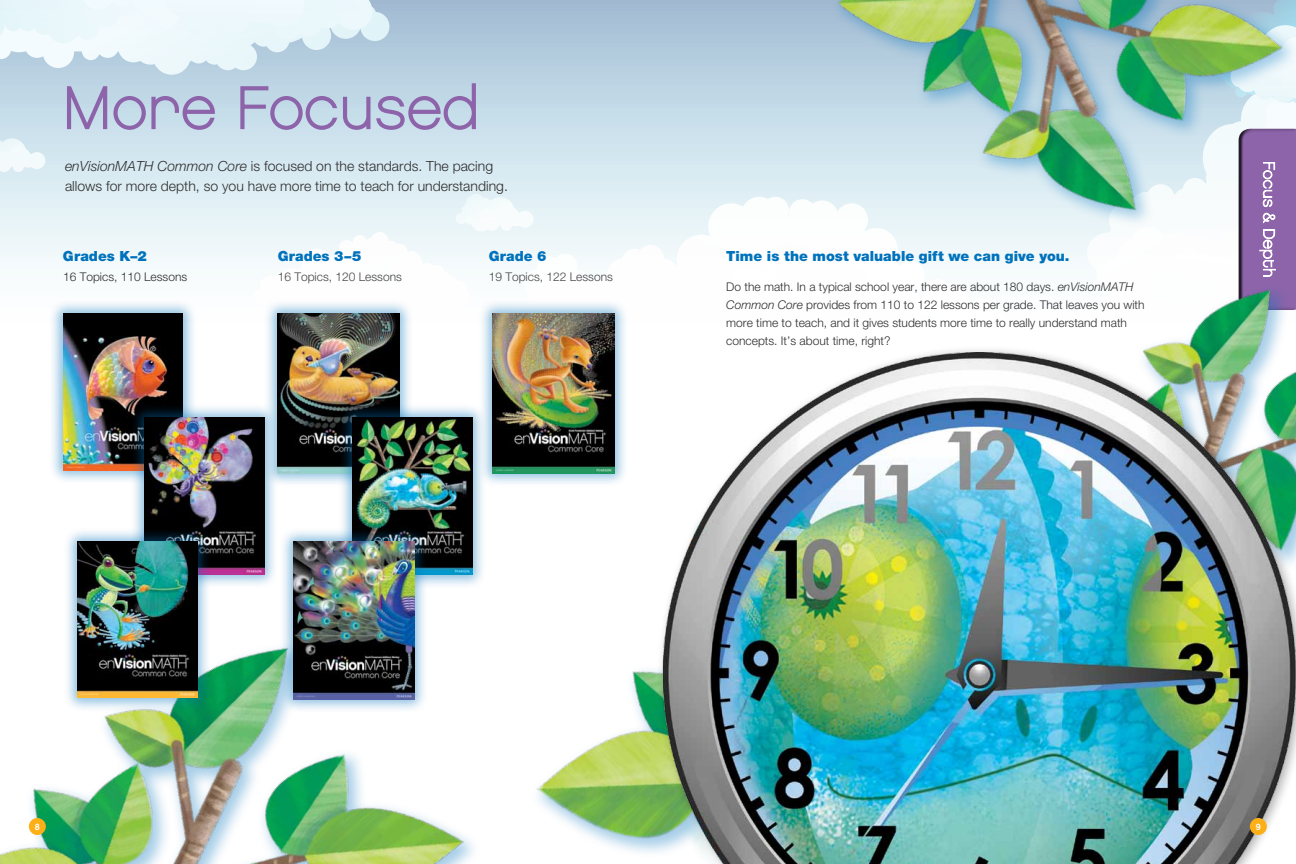
<style>
.page{position:relative;width:1296px;height:864px;background:#fff}
.page>*{position:absolute;margin:0;border:0;box-sizing:border-box;transform-origin:0 0}
.t1{font:59px "Chalet Paris Nineteen Eighty";letter-spacing:.03em;color:#8d64aa}
.t2{font:300 14px/20px "Helvetica Neue LT Std";color:#2e2e2f}
.t3{font:900 14px "Helvetica Neue LT Std";color:#0072bc}
.t4{font:300 12px/18px "Helvetica Neue LT Std";color:#2e2e2f}
.t5{font:300 12px "Helvetica Neue LT Std";color:#464547}
.t6{font:9px "Chalet New York Nineteen Sixty";color:#fff}
.s1{font-style:italic}
</style>
<div class="page">
<svg style="left:0;top:0;width:801px;height:265px"></svg>
<svg style="left:66px;top:83px;width:150px;height:48px;background:#b6bdd9"></svg>
<svg style="left:239px;top:81px;width:238px;height:50px;background:#b6bfd9"></svg>
<img style="left:801px;top:0;width:495px;height:265px">
<img style="left:0;top:648px;width:474px;height:216px">
<img style="left:536px;top:670px;width:115px;height:183px">
<img style="left:997px;top:230px;width:299px;height:115px">
<img style="left:651px;top:352px;width:645px;height:512px">
<div style="left:49px;top:300px;width:148px;height:185px;background:#0072bc;opacity:.45"></div>
<img style="left:63px;top:314px;width:119px;height:156px">
<div style="left:131px;top:404px;width:148px;height:185px;background:#0072bc;opacity:.45"></div>
<img style="left:145px;top:418px;width:119px;height:156px">
<div style="left:64px;top:527px;width:148px;height:185px;background:#0072bc;opacity:.45"></div>
<img style="left:78px;top:541px;width:119px;height:157px">
<div style="left:478px;top:300px;width:151px;height:188px;background:#0072bc;opacity:.45"></div>
<img style="left:493px;top:314px;width:121px;height:159px">
<div style="left:263px;top:300px;width:151px;height:188px;background:#0072bc;opacity:.45"></div>
<img style="left:278px;top:314px;width:121px;height:159px">
<div style="left:338px;top:403px;width:149px;height:186px;background:#0072bc;opacity:.45"></div>
<img style="left:353px;top:418px;width:119px;height:157px">
<div style="left:279px;top:527px;width:150px;height:187px;background:#0072bc;opacity:.45"></div>
<img style="left:294px;top:541px;width:120px;height:159px">
<div style="left:1250px;top:818px;width:17px;height:17px;background:#fcaf17;border-radius:50%"></div>
<div style="left:29px;top:818px;width:17px;height:17px;background:#fcaf17;border-radius:50%"></div>
<h1 class="t1" style="left:63px;top:73px;width:418px">More Focused</h1>
<p class="t2" style="left:65px;top:156px;width:444px"><span class="s1">enVisionMATH Common Core</span> is focused on the standards. The pacing allows for more depth, so you have more time to teach for understanding.</p>
<p class="t3" style="left:63px;top:247px;width:85px">Grades K–2</p>
<p class="t3" style="left:726px;top:247px;width:345px">Time is the most valuable gift we can give you.</p>
<p class="t4" style="left:63px;top:267px;width:126px">16 Topics, 110 Lessons</p>
<p class="t3" style="left:278px;top:247px;width:85px">Grades 3–5</p>
<p class="t5" style="left:278px;top:269px;width:126px">16 Topics, 120 Lessons</p>
<p class="t3" style="left:489px;top:247px;width:59px">Grade 6</p>
<p class="t5" style="left:489px;top:269px;width:126px">19 Topics, 122 Lessons</p>
<p class="t4" style="left:726px;top:278px;width:420px">Do the math. In a typical school year, there are about 180 days. <span class="s1">enVisionMATH Common Core</span> provides from 110 to 122 lessons per grade. That leaves you with more time to teach, and it gives students more time to really understand math concepts. It’s about time, right?</p>
<p class="t6" style="left:35px;top:821px;width:7px">8</p>
<p class="t6" style="left:1256px;top:821px;width:7px">9</p>
</div>
